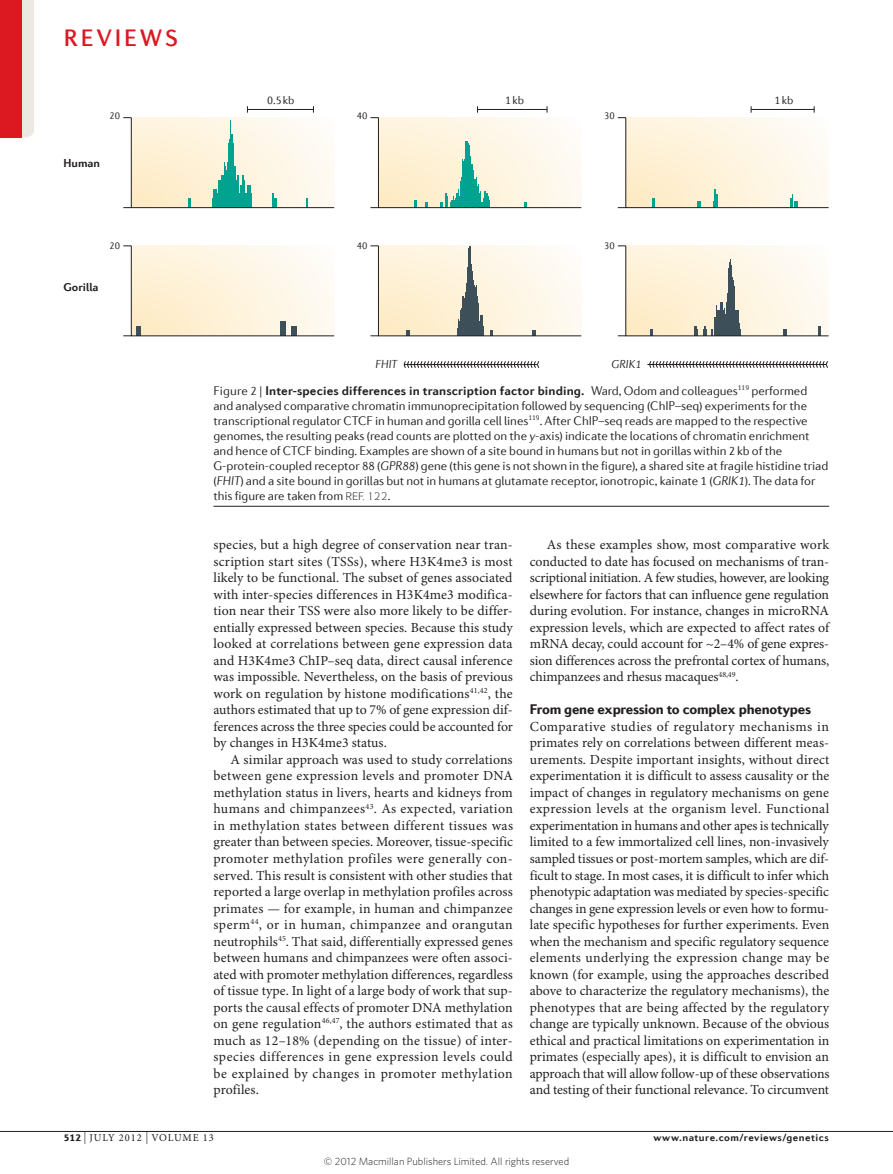
<style>
.page{position:relative;width:893px;height:1174px;background:#fff}
.page>*{position:absolute;margin:0;border:0;box-sizing:border-box;transform-origin:0 0}
.t1{font:500 24px "Diverda Sans Com";letter-spacing:.115em;color:#dc1820}
.crosshead{font:900 14.1px "Diverda Sans Com";letter-spacing:-.015em;color:#231f20}
.bodyfirst{font:13.8px/16.5px "Minion Pro";letter-spacing:-.005em;color:#231f20;text-align:justify}
.bodyindent{font:13.8px/16.5px "Minion Pro";color:#231f20;text-align:justify}
.figurecaption{font:300 12.75px/15px "Diverda Sans Com";letter-spacing:-.005em;color:#231f20}
.t2{font:700 11.7px "Diverda Sans Com";color:#231f20}
.t3{font:300 11.7px "Diverda Sans Com";letter-spacing:.055em;color:#231f20}
.t4{font:italic 300 11.7px "Diverda Sans Com";color:#231f20}
.t5{font:300 10.5px "Whitney";color:#231f20}
.t6{font:700 10.5px "Diverda Sans Com";letter-spacing:.045em;color:#231f20}
.t7{font:10.5px "Minion Pro";letter-spacing:.085em;color:#231f20}
.t8{font:300 10.5px "Diverda Sans Com";color:#231f20}
.s1{font-weight:700}
.s2{font-style:italic}
.s3{font-weight:300}
.s4{color:#dc1820}
.s5{font-family:"Diverda Sans Com";font-weight:900}
.s6{font-size:12px}
</style>
<div class="page">
<svg style="left:123px;top:245px;width:212px;height:91px"></svg>
<svg style="left:370px;top:245px;width:212px;height:91px"></svg>
<svg style="left:618px;top:245px;width:211px;height:91px"></svg>
<svg style="left:123px;top:106px;width:212px;height:102px"></svg>
<svg style="left:370px;top:106px;width:212px;height:102px"></svg>
<svg style="left:618px;top:106px;width:211px;height:102px"></svg>
<svg style="left:404px;top:361px;width:135px;height:7px"></svg>
<hr style="left:647px;top:364px;width:179px;height:1px;background:#231f20">
<svg style="left:649px;top:361px;width:179px;height:7px"></svg>
<hr style="left:0;top:1131px;width:893px;height:1px;background:#231f20">
<hr style="left:213px;top:506px;width:616px;height:1px;background:#231f20">
<svg style="left:21px;top:0;width:13px;height:138px;background:#ead8d3"></svg>
<div style="left:0;top:0;width:21px;height:138px;background:#dc1820"></div>
<h1 class="t1" style="left:64px;top:24px;width:116px">REVIEWS</h1>
<p class="t8" style="left:109px;top:110px;width:12px">20</p>
<p class="t2" style="left:63px;top:156px;width:38px">Human</p>
<p class="t8" style="left:109px;top:239px;width:12px">20</p>
<p class="t2" style="left:63px;top:280px;width:37px">Gorilla</p>
<p class="t3" style="left:267px;top:93px;width:29px">0.5kb</p>
<p class="t3" style="left:505px;top:93px;width:20px">1kb</p>
<p class="t3" style="left:774px;top:93px;width:20px">1kb</p>
<p class="t8" style="left:357px;top:110px;width:12px">40</p>
<p class="t8" style="left:604px;top:110px;width:12px">30</p>
<p class="t8" style="left:357px;top:239px;width:12px">40</p>
<p class="t8" style="left:604px;top:239px;width:12px">30</p>
<p class="t4" style="left:375px;top:357px;width:23px">FHIT</p>
<p class="t4" style="left:612px;top:357px;width:31px">GRIK1</p>
<p class="figurecaption" style="left:213px;top:383px;width:616px">Figure 2 | <span class="s1">Inter-species differences in transcription factor binding.</span> Ward, Odom and colleagues<sup>119</sup> performed and analysed comparative chromatin immunoprecipitation followed by sequencing (ChIP–seq) experiments for the transcriptional regulator CTCF in human and gorilla cell lines<sup>119</sup>. After ChIP–seq reads are mapped to the respective genomes, the resulting peaks (read counts are plotted on the <span class="s2">y</span>‑axis) indicate the locations of chromatin enrichment and hence of CTCF binding. Examples are shown of a site bound in humans but not in gorillas within 2kb of the G-protein-coupled receptor 88 (<span class="s2">GPR88</span>) gene (this gene is not shown in the figure), a shared site at fragile histidine triad (<span class="s2">FHIT</span>) and a site bound in gorillas but not in humans at glutamate receptor, ionotropic, kainate 1 (<span class="s2">GRIK1</span>). The data for this figure are taken from</p>
<p class="t2" style="left:695px;top:400px;width:135px">Nature Reviews <span class="s3">|</span> <span class="s4">Genetics</span></p>
<p class="figurecaption" style="left:388px;top:488px;width:4px">.</p>
<p class="bodyfirst" style="left:213px;top:537px;width:301px">species, but a high degree of conservation near tran&shy;scription start sites (TSSs), where H3K4me3 is most likely to be functional. The subset of genes associated with inter-species differences in H3K4me3 modifica&shy;tion near their TSS were also more likely to be differ&shy;entially expressed between species. Because this study looked at correlations between gene expression data and H3K4me3 ChIP–seq data, direct causal inference was impossible. Nevertheless, on the basis of previous work on regulation by histone modifications<sup>41,42</sup>, the authors estimated that up to 7% of gene expression dif&shy;ferences across the three species could be accounted for by changes in H3K4me3 status.</p>
<p class="bodyindent" style="left:213px;top:752px;width:301px;text-indent:17px">A similar approach was used to study correlations between gene expression levels and promoter DNA methylation status in livers, hearts and kidneys from humans and chimpanzees<sup>43</sup>. As expected, variation in methylation states between different tissues was greater than between species. Moreover, tissue-specific promoter methylation profiles were generally con&shy;served. This result is consistent with other studies that reported a large overlap in methylation profiles across primates — for example, in human and chimpanzee sperm<sup>44</sup>, or in human, chimpanzee and orangutan neutrophils<sup>45</sup>. That said, differentially expressed genes between humans and chimpanzees were often associ&shy;ated with promoter methylation differences, regardless of tissue type. In light of a large body of work that sup&shy;ports the causal effects of promoter DNA methylation on gene regulation<sup>46,47</sup>, the authors estimated that as much as 12–18% (depending on the tissue) of inter&shy;species differences in gene expression levels could be explained by changes in promoter methylation profiles.</p>
<p class="bodyindent" style="left:530px;top:537px;width:301px;text-indent:17px">As these examples show, most comparative work conducted to date has focused on mechanisms of tran&shy;scriptional initiation. A few studies, however, are looking elsewhere for factors that can influence gene regulation during evolution. For instance, changes in microRNA expression levels, which are expected to affect rates of mRNA decay, could account for ~2–4% of gene expres&shy;sion differences across the prefrontal cortex of humans, chimpanzees and rhesus macaques<sup>48,49</sup>.</p>
<p class="crosshead" style="left:530px;top:701px;width:283px">From gene expression to complex phenotypes</p>
<p class="bodyfirst" style="left:530px;top:719px;width:301px">Comparative studies of regulatory mechanisms in primates rely on correlations between different meas&shy;urements. Despite important insights, without direct experimentation it is difficult to assess causality or the impact of changes in regulatory mechanisms on gene expression levels at the organism level. Functional experimentation in humans and other apes is technically limited to a few immortalized cell lines, non-invasively sampled tissues or post-mortem samples, which are dif&shy;ficult to stage. In most cases, it is difficult to infer which phenotypic adaptation was mediated by species-specific changes in gene expression levels or even how to formu&shy;late specific hypotheses for further experiments. Even when the mechanism and specific regulatory sequence elements underlying the expression change may be known (for example, using the approaches described above to characterize the regulatory mechanisms), the phenotypes that are being affected by the regulatory change are typically unknown. Because of the obvious ethical and practical limitations on experimentation in primates (especially apes), it is difficult to envision an approach that will allow follow‑up of these observations and testing of their functional relevance. To circumvent</p>
<p class="t7" style="left:64px;top:1131px;width:151px"><span class="s5">512</span> <span class="s6">|</span> JULY 2012 <span class="s6">|</span> VOLUME 13</p>
<p class="t6" style="left:653px;top:1130px;width:177px">www.nature.com/reviews/genetics</p>
<p class="t5" style="left:324px;top:1154px;width:247px">© 2012 Macmillan Publishers Limited. All rights reserved</p>
</div>
